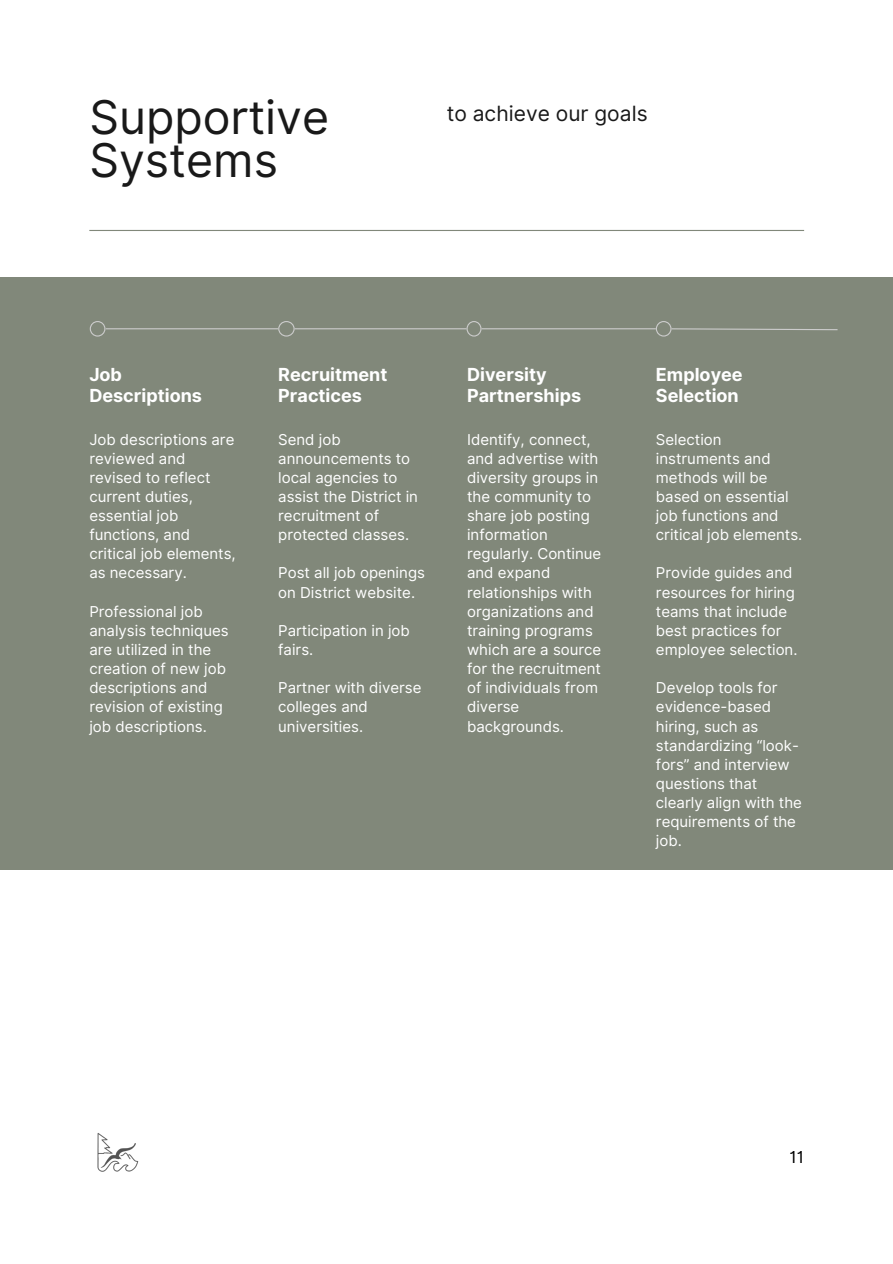
<style>
.page{position:relative;width:893px;height:1264px;background:#fff}
.page>*{position:absolute;margin:0;border:0;box-sizing:border-box;transform-origin:0 0}
.t1{font:46.5px/42.8px "Inter";color:#191919}
.t2{font:21px "Inter";color:#191919}
.t3{font:700 18px/20.2px "Inter";color:#fff}
.t4{font:16.5px "Inter";color:#000}
.t5{font:15px/19.2px "Inter";color:#fff}
</style>
<div class="page">
<hr style="left:89px;top:230px;width:715px;height:1px;background:#81887a">
<div style="left:0;top:277px;width:892px;height:593px;background:#81887a"></div>
<hr style="left:105px;top:328px;width:173px;height:1px;background:#ccc">
<svg style="left:466px;top:321px;width:15px;height:15px"></svg>
<svg style="left:278px;top:321px;width:16px;height:15px"></svg>
<svg style="left:90px;top:321px;width:15px;height:15px"></svg>
<hr style="left:294px;top:328px;width:172px;height:1px;background:#ccc">
<hr style="left:481px;top:328px;width:174px;height:1px;background:#ccc">
<svg style="left:655px;top:321px;width:183px;height:15px"></svg>
<img style="left:97px;top:1133px;width:42px;height:39px">
<h1 class="t1" style="left:89px;top:96px;width:241px">Supportive<br>Systems</h1>
<h2 class="t2" style="left:446px;top:101px;width:202px">to achieve our goals</h2>
<p class="t3" style="left:89px;top:365px;width:114px">Job<br>Descriptions</p>
<p class="t5" style="left:89px;top:429px;width:148px">Job descriptions are reviewed and revised to reflect current duties, essential job functions, and critical job elements, as necessary.</p>
<p class="t5" style="left:89px;top:601px;width:141px">Professional job analysis techniques are utilized in the creation of new job descriptions and revision of existing job descriptions.</p>
<p class="t3" style="left:278px;top:365px;width:111px">Recruitment<br>Practices</p>
<p class="t5" style="left:278px;top:429px;width:141px">Send job announcements to local agencies to assist the District in recruitment of protected classes.</p>
<p class="t5" style="left:278px;top:563px;width:148px">Post all job openings on District website.</p>
<p class="t5" style="left:278px;top:620px;width:133px">Participation in job fairs.</p>
<p class="t5" style="left:278px;top:678px;width:145px">Partner with diverse colleges and universities.</p>
<p class="t3" style="left:467px;top:365px;width:116px">Diversity<br>Partnerships</p>
<p class="t5" style="left:467px;top:429px;width:136px">Identify, connect, and advertise with diversity groups in the community to share job posting information regularly. Continue and expand relationships with organizations and training programs which are a source for the recruitment of individuals from diverse backgrounds.</p>
<p class="t3" style="left:656px;top:365px;width:88px">Employee<br>Selection</p>
<p class="t5" style="left:656px;top:429px;width:148px">Selection instruments and methods will be based on essential job functions and critical job elements.</p>
<p class="t5" style="left:656px;top:563px;width:143px">Provide guides and resources for hiring teams that include best practices for employee selection.</p>
<p class="t5" style="left:656px;top:678px;width:147px">Develop tools for evidence-based hiring, such as standardizing “look&shy;fors” and interview questions that clearly align with the requirements of the job.</p>
<p class="t4" style="left:789px;top:1147px;width:16px">11</p>
</div>
